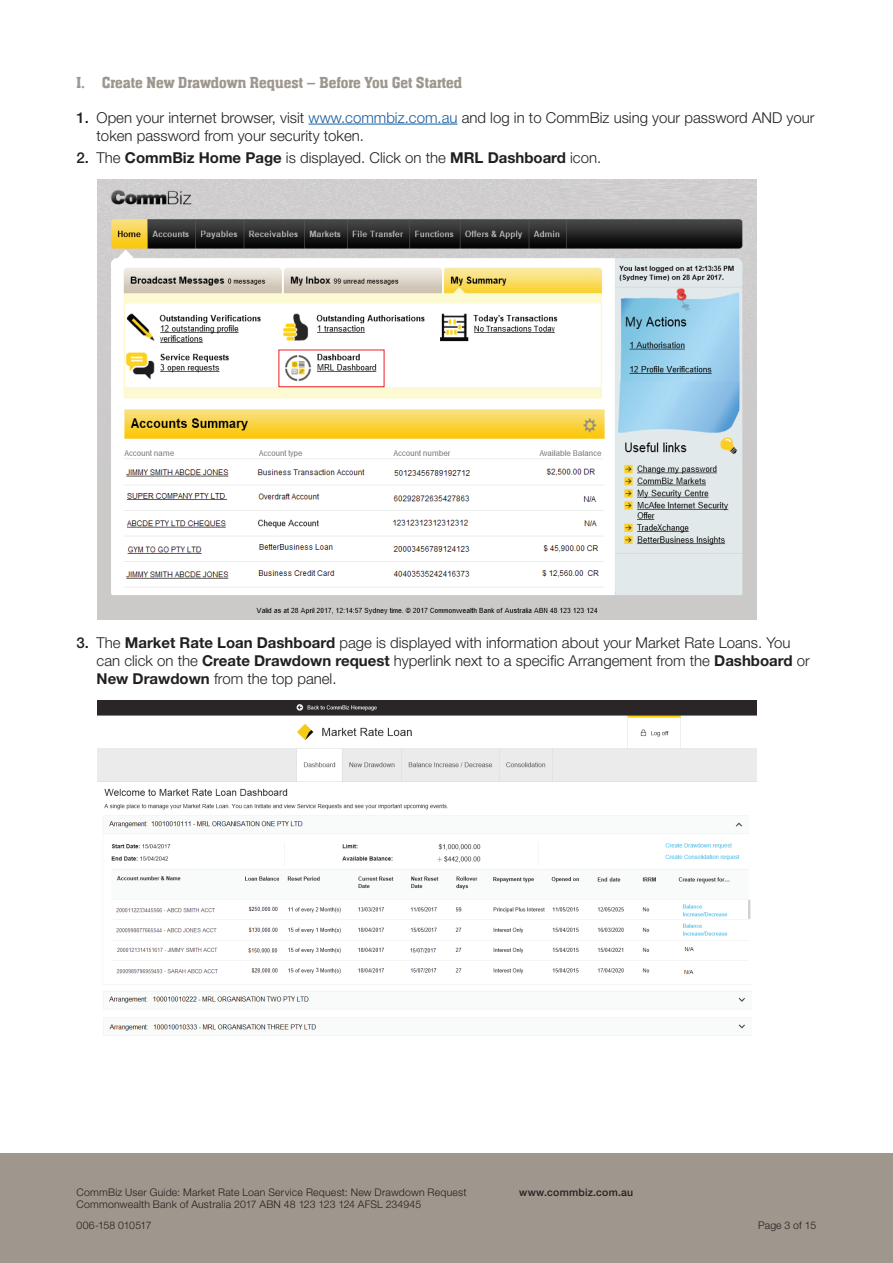
<style>
.page{position:relative;width:893px;height:1263px;background:#fff}
.page>*{position:absolute;margin:0;border:0;box-sizing:border-box;transform-origin:0 0}
.t1{font:500 16.5px "Aachen Com";color:#9f978e}
.t2{font:300 15px/18px "Helvetica Neue LT Std";color:#231f20}
.t3{font:300 10.5px "Helvetica Neue LT Std";letter-spacing:.02em;color:#231f20}
.t4{font:500 10.5px "Helvetica Neue LT Std";letter-spacing:.02em;color:#231f20}
.t5{font:300 10.5px "Helvetica Neue LT Std";letter-spacing:-.015em;color:#231f20}
.s1{font-weight:500}
.s2{color:#175d9e}
.s3{font-weight:700}
</style>
<div class="page">
<div style="left:0;top:1154px;width:893px;height:109px;background:#9f978e"></div>
<img style="left:98px;top:180px;width:659px;height:440px">
<hr style="left:309px;top:124px;width:148px;height:1px;background:#175d9e">
<img style="left:98px;top:701px;width:659px;height:335px">
<div style="left:279px;top:350px;width:105px;height:37px;border:1px solid #ee1d23"></div>
<p class="t1" style="left:77px;top:73px;width:387px">I. Create New Drawdown Request – Before You Get Started</p>
<p class="t2" style="left:97px;top:108px;width:719px;text-indent:-20px"><span class="s1">1.</span> Open your internet browser, visit <span class="s2">www.commbiz.com.au</span> and log in to CommBiz using your password AND your token password from your security token.</p>
<p class="t2" style="left:77px;top:148px;width:526px"><span class="s1">2.</span> The <span class="s3">CommBiz Home Page</span> is displayed. Click on the <span class="s3">MRL Dashboard</span> icon.</p>
<p class="t2" style="left:97px;top:633px;width:715px;text-indent:-20px"><span class="s1">3.</span> The <span class="s3">Market Rate Loan Dashboard</span> page is displayed with information about your Market Rate Loans. You can click on the <span class="s3">Create Drawdown request</span> hyperlink next to a specific Arrangement from the <span class="s3">Dashboard</span> or<br><span class="s3">New Drawdown</span> from the top panel.</p>
<p class="t3" style="left:77px;top:1185px;width:392px">CommBiz User Guide: Market Rate Loan Service Request: New Drawdown Request</p>
<p class="t4" style="left:519px;top:1186px;width:116px">www.commbiz.com.au</p>
<p class="t3" style="left:77px;top:1198px;width:346px">Commonwealth Bank of Australia 2017 ABN 48 123 123 124 AFSL 234945</p>
<p class="t5" style="left:77px;top:1219px;width:76px">006-158 010517</p>
<p class="t3" style="left:758px;top:1219px;width:60px">Page 3 of 15</p>
</div>
